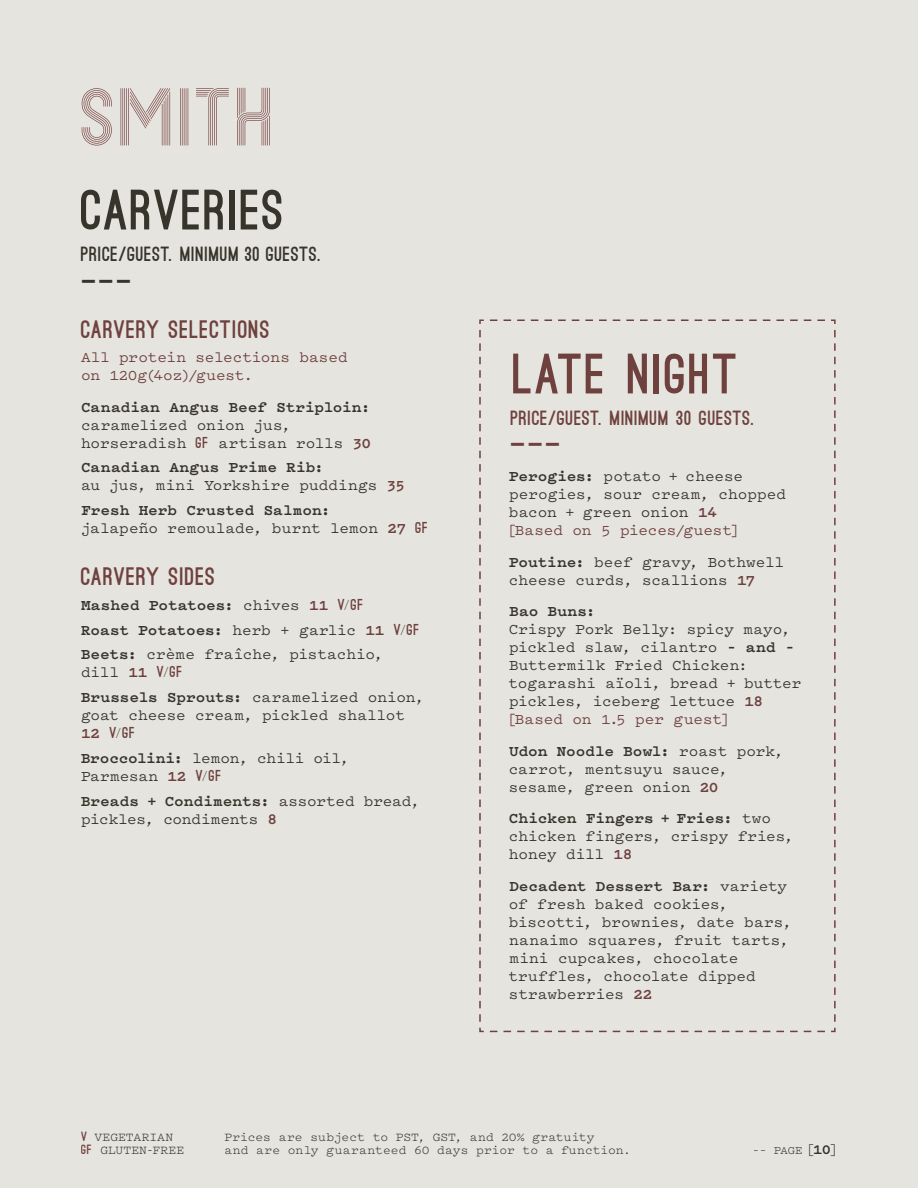
<style>
.page{position:relative;width:918px;height:1188px;background:#e6e4df}
.page>*{position:absolute;margin:0;border:0;box-sizing:border-box;transform-origin:0 0}
.t1{font:900 54px "Ostrich Sans";letter-spacing:.035em;color:#7b4947}
.t2{font:900 54px "Ostrich Sans";letter-spacing:.035em;color:#3e3c32}
.t3{font:900 31.5px "Ostrich Sans";color:#7b4947;scale:1.33 1}
.t4{font:900 31.5px "Ostrich Sans";color:#3e3c32;scale:1.33 1}
.t5{font:900 24px "Ostrich Sans";letter-spacing:.045em;color:#7b4947}
.t6{font:900 19.5px "Ostrich Sans";letter-spacing:.035em;color:#7b4947}
.t7{font:900 19.5px "Ostrich Sans";letter-spacing:.035em;color:#3e3c32}
.t8{font:500 15.75px/18px "Pitch";letter-spacing:-.005em;color:#3e3c32}
.t9{font:500 15.75px/18px "Pitch";letter-spacing:-.01em;color:#7b4947}
.t10{font:700 15.75px "Pitch";letter-spacing:-.005em;color:#3e3c32}
.t11{font:900 15px "Ostrich Sans";color:#7b4947}
.t12{font:12.75px/13.5px "Pitch";color:#3e3c32}
.t13{font:12px "Pitch";color:#3e3c32}
.s1{font-family:"Ostrich Sans";font-weight:900;font-size:15px;color:#7b4947}
.s2{font-weight:700;color:#7b4947}
.s3{font-weight:700}
.s4{font-family:"Ostrich Sans";font-size:15px}
.s5{font-family:"Pitch";font-weight:700;font-size:15.75px}
.s6{font-weight:500;color:#3e3c32}
.s7{color:#7b4947}
.s8{font-family:"Ostrich Sans";font-weight:900;color:#7b4947}
.s9{font-size:15px}
.s10{font-weight:700;font-size:15px}
</style>
<div class="page">
<svg style="left:237px;top:88px;width:33px;height:58px;background:#cdc0bb"></svg>
<svg style="left:82px;top:88px;width:30px;height:58px;background:#cec1bd"></svg>
<svg style="left:180px;top:88px;width:9px;height:58px"></svg>
<svg style="left:196px;top:88px;width:33px;height:58px;background:#d6cdc9"></svg>
<svg style="left:121px;top:88px;width:49px;height:58px;background:#d0c5c1"></svg>
<div style="left:478px;top:319px;width:358px;height:714px;background:#e6e4df"></div>
<h1 class="t2" style="left:81px;top:190px;width:204px">CARVERIES</h1>
<p class="t7" style="left:81px;top:247px;width:259px">PRICE/GUEST. MINIMUM 30 GUESTS.]</p>
<h2 class="t4" style="left:82px;top:269px;width:40px">–––</h2>
<h3 class="t5" style="left:81px;top:320px;width:190px">CARVERY SELECTIONS</h3>
<p class="t9" style="left:81px;top:348px;width:268px">All protein selections based on 120g(4oz)/guest.</p>
<p class="t10" style="left:81px;top:396px;width:291px">Canadian Angus Beef Striploin:</p>
<p class="t8" style="left:81px;top:415px;width:292px">caramelized onion jus, horseradish <span class="s1">GF</span> artisan rolls <span class="s2">30</span></p>
<p class="t8" style="left:81px;top:458px;width:326px"><span class="s3">Canadian Angus Prime Rib:<br></span>au jus, mini Yorkshire puddings <span class="s2">35</span></p>
<p class="t8" style="left:81px;top:501px;width:348px"><span class="s3">Fresh Herb Crusted Salmon:<br></span>jalapeño remoulade, burnt lemon <span class="s2">27</span> <span class="s1">GF</span></p>
<h3 class="t5" style="left:81px;top:567px;width:136px">CARVERY SIDES</h3>
<p class="t8" style="left:81px;top:592px;width:340px;line-height:24.8px"><span class="s3">Mashed Potatoes:</span> chives <span class="s2">11</span> <span class="s1">V</span><span class="s4">/</span><span class="s1">GF<br></span><span class="s3">Roast Potatoes:</span> herb + garlic <span class="s2">11</span> <span class="s1">V</span><span class="s4">/</span><span class="s1">GF<br></span><span class="s3">Beets:</span> crème fraîche, pistachio,</p>
<p class="t8" style="left:81px;top:659px;width:345px;line-height:24.8px">dill <span class="s2">11</span> <span class="s1">V</span><span class="s4">/</span><span class="s1">GF<br></span><span class="s3">Brussels Sprouts:</span> caramelized onion,</p>
<p class="t8" style="left:81px;top:706px;width:326px">goat cheese cream, pickled shallot</p>
<p class="t11" style="left:81px;top:727px;width:56px"><span class="s5">12</span> V<span class="s6">/</span>GF</p>
<p class="t8" style="left:81px;top:748px;width:270px"><span class="s3">Broccolini:</span> lemon, chili oil,<br>Parmesan <span class="s2">12</span> <span class="s1">V</span><span class="s4">/</span><span class="s1">GF</span></p>
<p class="t8" style="left:81px;top:791px;width:340px"><span class="s3">Breads + Condiments:</span> assorted bread, pickles, condiments <span class="s2">8</span></p>
<h1 class="t1" style="left:513px;top:354px;width:226px">LATE NIGHT</h1>
<p class="t6" style="left:511px;top:411px;width:262px">PRICE/GUEST. MINIMUM 30 GUESTS.]</p>
<h2 class="t3" style="left:511px;top:433px;width:40px">–––</h2>
<p class="t8" style="left:508px;top:467px;width:280px"><span class="s3">Perogies:</span> potato + cheese perogies, sour cream, chopped bacon + green onion <span class="s2">14<br></span><span class="s7">[Based on 5 pieces/guest]</span></p>
<p class="t8" style="left:509px;top:552px;width:277px"><span class="s3">Poutine:</span> beef gravy, Bothwell cheese curds, scallions <span class="s2">17</span></p>
<p class="t10" style="left:509px;top:601px;width:87px">Bao Buns:</p>
<p class="t8" style="left:508px;top:620px;width:295px">Crispy Pork Belly: spicy mayo, pickled slaw, cilantro <span class="s3">– and –<br></span>Buttermilk Fried Chicken: togarashi aïoli, bread + butter pickles, iceberg lettuce <span class="s2">18 </span><span class="s7">[Based on 1.5 per guest]</span></p>
<p class="t8" style="left:509px;top:741px;width:276px"><span class="s3">Udon Noodle Bowl:</span> roast pork, carrot, mentsuyu sauce, sesame, green onion <span class="s2">20</span></p>
<p class="t8" style="left:509px;top:809px;width:286px"><span class="s3">Chicken Fingers + Fries:</span> two chicken fingers, crispy fries, honey dill <span class="s2">18</span></p>
<p class="t8" style="left:508px;top:876px;width:285px"><span class="s3">Decadent Dessert Bar:</span> variety of fresh baked cookies, biscotti, brownies, date bars, nanaimo squares, fruit tarts, mini cupcakes, chocolate truffles, chocolate dipped strawberries <span class="s2">22</span></p>
<p class="t12" style="left:81px;top:1129px;width:105px"><span class="s8">V</span> VEGETARIAN<br><span class="s8">GF</span> GLUTEN-FREE</p>
<p class="t12" style="left:224px;top:1129px;width:408px">Prices are subject to PST, GST, and 20% gratuity<br>and are only guaranteed 60 days prior to a function.</p>
<p class="t13" style="left:753px;top:1142px;width:86px">–– PAGE <span class="s9">[</span><span class="s10">10</span><span class="s9">]</span></p>
</div>
